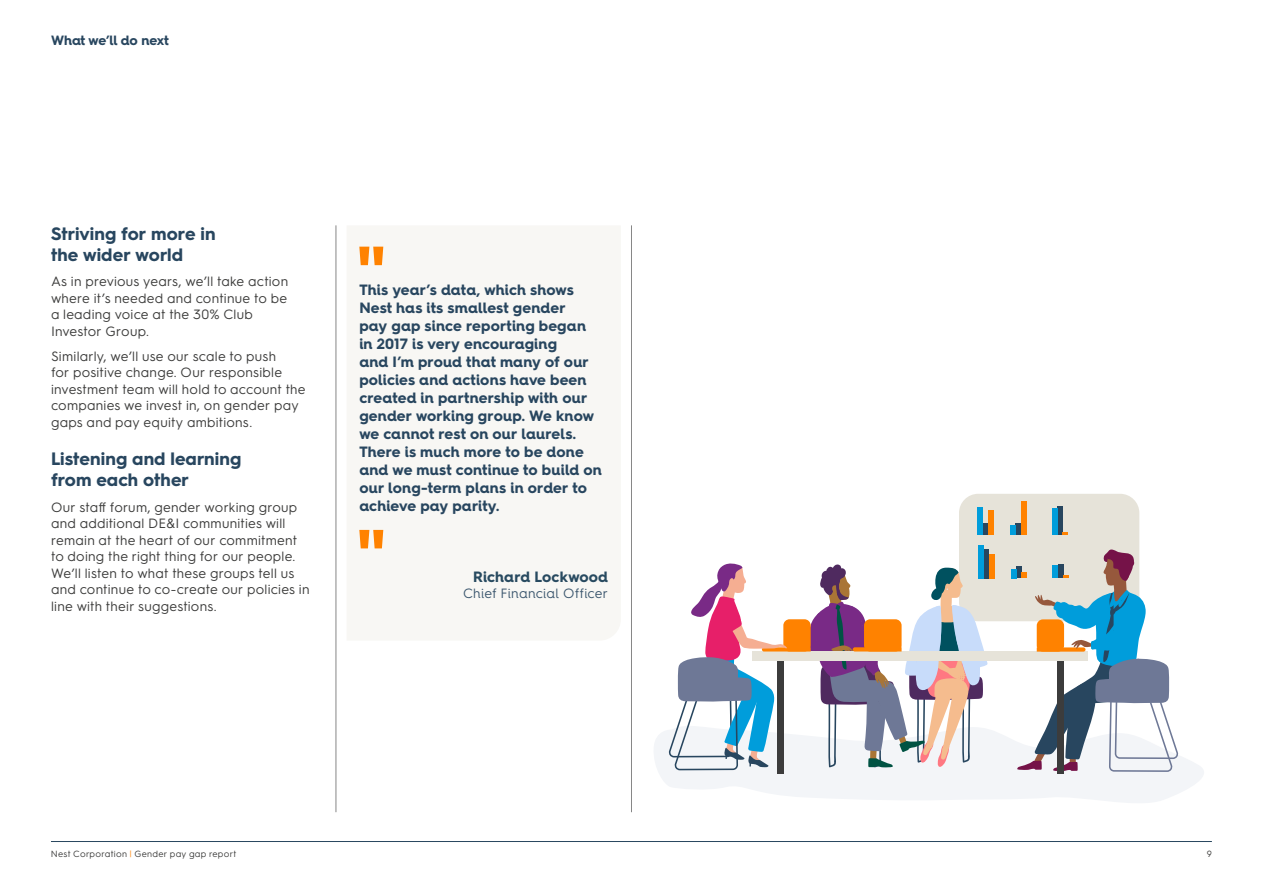
<style>
.page{position:relative;width:1263px;height:893px;background:#fff}
.page>*{position:absolute;margin:0;border:0;box-sizing:border-box;transform-origin:0 0}
.Subheading_L2_12_14pt{font:700 18px/21px "Hurme Geometric Sans 3";letter-spacing:.005em;color:#28465f}
.Pull_Quote_10_12pt{font:700 15px/18px "Hurme Geometric Sans 4";letter-spacing:.01em;color:#28465f}
.Name_12_14pt{font:700 15px "Hurme Geometric Sans 4";letter-spacing:.01em;color:#284a60}
.Body_Text_9_11pt___2pt_space{font:13.5px/16.5px "Hurme Geometric Sans 3";letter-spacing:.02em;color:#3c3c3b}
.Position_10_12pt{font:13.5px "Hurme Geometric Sans 4";letter-spacing:.01em;color:#3d586f}
.t1{font:700 13.5px "Hurme Geometric Sans 4";letter-spacing:-.015em;color:#28465f}
.t2{font:9px "Hurme Geometric Sans 3";letter-spacing:.03em;color:#3c3c3b}
.s1{color:#ff8f1a}
</style>
<div class="page">
<hr style="left:51px;top:841px;width:1161px;height:1px;background:#28465f">
<hr style="left:336px;top:225px;width:1px;height:587px;background:#878787">
<hr style="left:631px;top:225px;width:1px;height:587px;background:#878787">
<svg style="left:654px;top:729px;width:550px;height:74px;fill:#f3f5f8"></svg>
<div style="left:959px;top:494px;width:180px;height:127px;background:#e6e3d9;border-radius:19px"></div>
<div style="left:983px;top:523px;width:5px;height:12px;background:#28465f"></div>
<div style="left:988px;top:511px;width:5px;height:24px;background:#ff8200"></div>
<div style="left:977px;top:508px;width:6px;height:27px;background:#009ddb"></div>
<div style="left:1015px;top:523px;width:6px;height:12px;background:#28465f"></div>
<div style="left:1021px;top:502px;width:5px;height:33px;background:#ff8200"></div>
<div style="left:1010px;top:526px;width:5px;height:9px;background:#009ddb"></div>
<div style="left:1057px;top:506px;width:6px;height:29px;background:#28465f"></div>
<svg style="left:1063px;top:532px;width:5px;height:3px"></svg>
<div style="left:1052px;top:509px;width:5px;height:26px;background:#009ddb"></div>
<div style="left:984px;top:549px;width:5px;height:29px;background:#28465f"></div>
<div style="left:989px;top:554px;width:5px;height:24px;background:#ff8200"></div>
<div style="left:978px;top:545px;width:6px;height:33px;background:#009ddb"></div>
<div style="left:1011px;top:569px;width:5px;height:9px;background:#009ddb"></div>
<div style="left:777px;top:657px;width:7px;height:116px;background:#3c3c3c"></div>
<div style="left:1057px;top:657px;width:6px;height:116px;background:#3c3c3c"></div>
<div style="left:752px;top:651px;width:336px;height:10px;background:#e6e3d9"></div>
<svg style="left:1016px;top:549px;width:162px;height:223px"></svg>
<svg style="left:669px;top:563px;width:318px;height:207px"></svg>
<div style="left:347px;top:226px;width:273px;height:414px;background:#f8f7f4"></div>
<svg style="left:359px;top:247px;width:24px;height:18px"></svg>
<svg style="left:359px;top:530px;width:24px;height:18px"></svg>
<p class="t1" style="left:51px;top:31px;width:119px">What we’ll do next</p>
<p class="Subheading_L2_12_14pt" style="left:51px;top:222px;width:166px">Striving for more in the wider world</p>
<p class="Body_Text_9_11pt___2pt_space" style="left:51px;top:273px;width:239px">As in previous years, we’ll take action where it’s needed and continue to be a leading voice at the 30% Club<br>Investor Group.</p>
<p class="Body_Text_9_11pt___2pt_space" style="left:51px;top:347px;width:256px">Similarly, we’ll use our scale to push<br>for positive change. Our responsible investment team will hold to account the companies we invest in, on gender pay gaps and pay equity ambitions.</p>
<p class="Subheading_L2_12_14pt" style="left:51px;top:448px;width:192px">Listening and learning from each other</p>
<p class="Body_Text_9_11pt___2pt_space" style="left:51px;top:498px;width:260px">Our staff forum, gender working group and additional DE&amp;I communities will remain at the heart of our commitment to doing the right thing for our people.<br>We’ll listen to what these groups tell us and continue to co-create our policies in line with their suggestions.</p>
<p class="Pull_Quote_10_12pt" style="left:359px;top:280px;width:244px">This year’s data, which shows<br>Nest has its smallest gender<br>pay gap since reporting began in 2017 is very encouraging<br>and I’m proud that many of our policies and actions have been created in partnership with our gender working group. We know we cannot rest on our laurels.<br>There is much more to be done and we must continue to build on our long-term plans in order to achieve pay parity.</p>
<p class="Name_12_14pt" style="left:473px;top:566px;width:136px">Richard Lockwood</p>
<p class="Position_10_12pt" style="left:463px;top:584px;width:146px">Chief Financial Officer</p>
<p class="t2" style="left:51px;top:848px;width:187px">Nest Corporation <span class="s1">|</span> Gender pay gap report</p>
<p class="t2" style="left:1207px;top:848px;width:7px">9</p>
</div>
